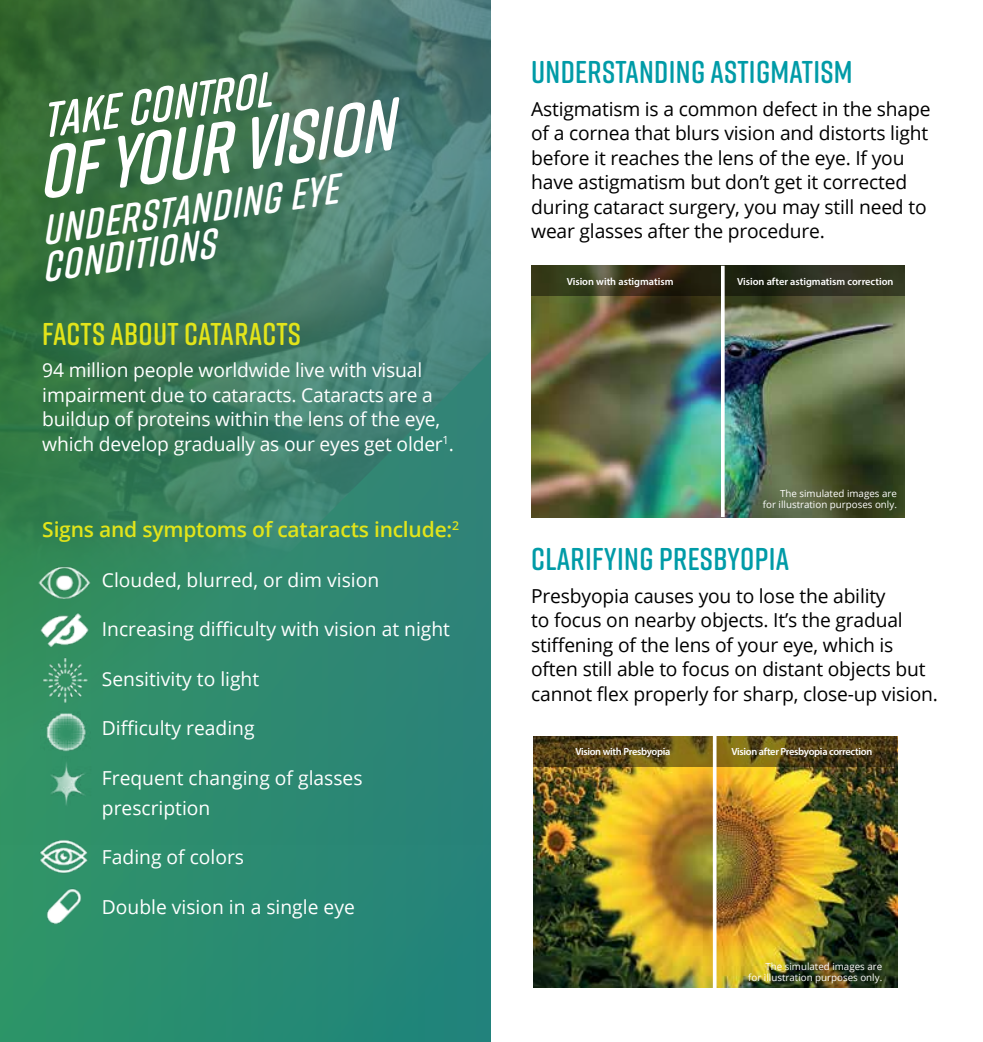
<style>
.page{position:relative;width:983px;height:1042px;background:#fff}
.page>*{position:absolute;margin:0;border:0;box-sizing:border-box;transform-origin:0 0}
.t1{font:italic 600 73.5px "Rift Soft";color:#fff}
.t2{font:italic 600 49px "Rift Soft";color:#fff}
.t3{font:italic 600 42px/36.8px "Rift Soft";color:#fff}
.t4{font:600 31.5px "Rift Soft";letter-spacing:.01em;color:#009ba7}
.t5{font:600 31.5px "Rift Soft";letter-spacing:.005em;color:#e2e41a}
.t6{font:600 21px "Open Sans";letter-spacing:-.01em;color:#e2e41a}
.t7{font:19.25px/24.5px "Open Sans";letter-spacing:-.01em;color:#000}
.t8{font:19.25px/24.5px "Open Sans";color:#fff}
.t9{font:600 10.33px "Myriad Pro";letter-spacing:-.015em;color:#fff}
.t10{font:9.8px/11px "Open Sans";color:#fff;text-align:right}
</style>
<div class="page">
<div style="left:0;top:0;width:982px;height:1042px;background:#298b72"></div>
<svg style="left:0;top:0;width:491px;height:845px"></svg>
<div style="left:471px;top:384px;width:20px;height:461px;background:#2d8279"></div>
<div style="left:491px;top:0;width:491px;height:1042px;background:#fff"></div>
<img style="left:32px;top:560px;width:63px;height:43px">
<img style="left:37px;top:834px;width:55px;height:40px">
<img style="left:35px;top:606px;width:58px;height:43px">
<img style="left:35px;top:657px;width:58px;height:46px">
<img style="left:41px;top:712px;width:49px;height:39px">
<img style="left:40px;top:756px;width:53px;height:53px">
<img style="left:46px;top:888px;width:36px;height:37px">
<img style="left:531px;top:296px;width:373px;height:221px">
<svg style="left:531px;top:266px;width:373px;height:30px;background:#30301a"></svg>
<svg style="left:720px;top:266px;width:4px;height:251px"></svg>
<img style="left:533px;top:767px;width:364px;height:221px">
<svg style="left:533px;top:736px;width:364px;height:31px;background:#5b4a15"></svg>
<svg style="left:712px;top:736px;width:4px;height:252px"></svg>
<h2 class="t2" style="left:38px;top:86px;width:233px;rotate:-8deg">Take Control</h2>
<h3 class="t3" style="left:35px;top:212px;width:305px;rotate:-8deg">Understanding Eye<br>Conditions</h3>
<h1 class="t1" style="left:32px;top:122px;width:360px;rotate:-8deg">of Your Vision</h1>
<h3 class="t5" style="left:42px;top:311px;width:260px">FACTS ABOUT CATARACTS</h3>
<p class="t8" style="left:42px;top:357px;width:413px">94 million people worldwide live with visual impairment due to cataracts. Cataracts are a buildup of proteins within the lens of the eye, which develop gradually as our eyes get older<sup>1</sup>.</p>
<p class="t6" style="left:42px;top:515px;width:418px">Signs and symptoms of cataracts include:<sup>2</sup></p>
<p class="t8" style="left:102px;top:567px;width:279px">Clouded, blurred, or dim vision</p>
<p class="t8" style="left:102px;top:616px;width:349px">Increasing difficulty with vision at night</p>
<p class="t8" style="left:102px;top:666px;width:159px">Sensitivity to light</p>
<p class="t8" style="left:102px;top:716px;width:154px">Difficulty reading</p>
<p class="t8" style="left:102px;top:763px;width:262px;line-height:29.8px">Frequent changing of glasses prescription</p>
<p class="t8" style="left:102px;top:844px;width:144px">Fading of colors</p>
<p class="t8" style="left:102px;top:894px;width:254px">Double vision in a single eye</p>
<h3 class="t4" style="left:531px;top:50px;width:323px">UNDERSTANDING ASTIGMATISM</h3>
<p class="t7" style="left:531px;top:96px;width:400px">Astigmatism is a common defect in the shape of a cornea that blurs vision and distorts light before it reaches the lens of the eye. If you have astigmatism but don’t get it corrected during cataract surgery, you may still need to wear glasses after the procedure.</p>
<p class="t9" style="left:566px;top:275px;width:108px">Vision with astigmatism</p>
<p class="t9" style="left:737px;top:275px;width:158px">Vision after astigmatism correction</p>
<p class="t10" style="left:762px;top:487px;width:135px">The simulated images are<br>for illustration purposes only.</p>
<h3 class="t4" style="left:531px;top:537px;width:259px">CLARIFYING PRESBYOPIA</h3>
<p class="t7" style="left:531px;top:583px;width:408px">Presbyopia causes you to lose the ability<br>to focus on nearby objects. It’s the gradual stiffening of the lens of your eye, which is often still able to focus on distant objects but cannot flex properly for sharp, close-up vision.</p>
<p class="t9" style="left:575px;top:744px;width:96px">Vision with Presbyopia</p>
<p class="t9" style="left:731px;top:744px;width:142px">Vision after Presbyopia correction</p>
<p class="t10" style="left:748px;top:960px;width:135px">The simulated images are<br>for illustration purposes only.</p>
</div>
